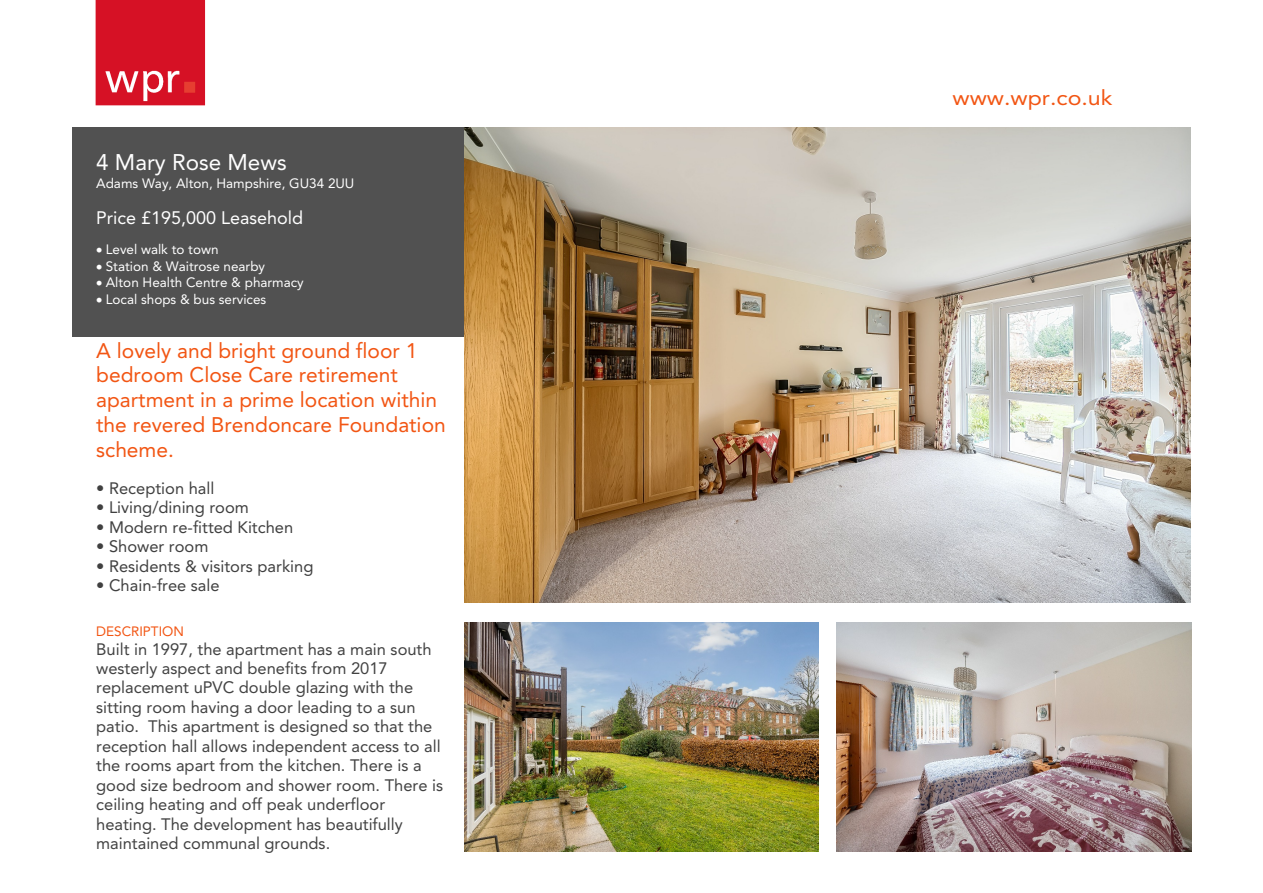
<style>
.page{position:relative;width:1263px;height:893px;background:#fff}
.page>*{position:absolute;margin:0;border:0;box-sizing:border-box;transform-origin:0 0}
.t1{font:22.5px "Avenir LT Std";color:#fff}
.t2{font:21px/24.8px "Avenir LT Std";color:#f25513}
.t3{font:21px "Avenir LT Std";color:#f25513;scale:1.11 1}
.t4{font:18px "Avenir LT Std";color:#fff}
.t5{font:16.5px/19.5px "Avenir LT Std";color:#424242}
.t6{font:16.5px "Avenir LT Std";color:#404040}
.t7{font:13.5px/17px "Avenir LT Std";color:#fff}
.t8{font:13.5px "Avenir LT Std";color:#f25513}
</style>
<div class="page">
<img style="left:96px;top:0;width:109px;height:105px">
<div style="left:72px;top:127px;width:392px;height:209px;background:#515151"></div>
<img style="left:465px;top:128px;width:725px;height:475px">
<img style="left:465px;top:622px;width:354px;height:230px">
<img style="left:837px;top:622px;width:354px;height:230px">
<h1 class="t1" style="left:96px;top:153px;width:192px">4 Mary Rose Mews</h1>
<p class="t7" style="left:96px;top:176px;width:260px">Adams Way, Alton, Hampshire, GU34 2UU</p>
<p class="t4" style="left:96px;top:211px;width:208px">Price £195,000 Leasehold</p>
<p class="t7" style="left:106px;top:242px;width:199px">Level walk to town<br>Station &amp; Waitrose nearby<br>Alton Health Centre &amp; pharmacy<br>Local shops &amp; bus services</p>
<p class="t2" style="left:96px;top:340px;width:351px">A lovely and bright ground floor 1 bedroom Close Care retirement apartment in a prime location within the revered Brendoncare Foundation scheme.</p>
<p class="t6" style="left:96px;top:481px;width:120px">• Reception hall</p>
<p class="t6" style="left:96px;top:501px;width:154px">• Living/dining room</p>
<p class="t6" style="left:96px;top:520px;width:198px">• Modern re-fitted Kitchen</p>
<p class="t6" style="left:96px;top:540px;width:114px">• Shower room</p>
<p class="t6" style="left:96px;top:559px;width:219px">• Residents &amp; visitors parking</p>
<p class="t6" style="left:96px;top:579px;width:125px">• Chain-free sale</p>
<p class="t8" style="left:96px;top:626px;width:89px">DESCRIPTION</p>
<p class="t5" style="left:96px;top:640px;width:348px">Built in 1997, the apartment has a main south westerly aspect and benefits from 2017 replacement uPVC double glazing with the sitting room having a door leading to a sun patio. This apartment is designed so that the reception hall allows independent access to all the rooms apart from the kitchen. There is a good size bedroom and shower room. There is ceiling heating and off peak underfloor heating. The development has beautifully maintained communal grounds.</p>
<p class="t3" style="left:952px;top:89px;width:146px">www.wpr.co.uk</p>
</div>
